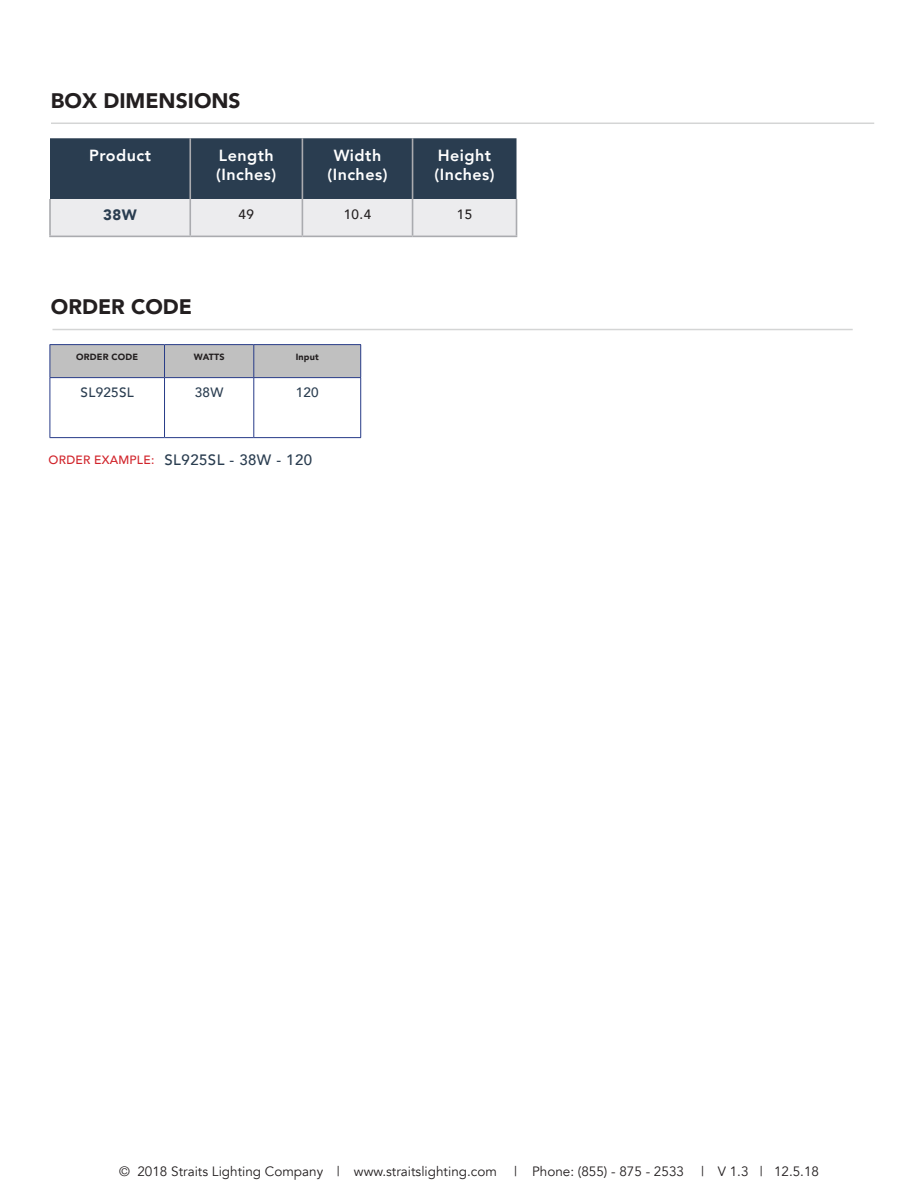
<style>
.page{position:relative;width:918px;height:1188px;background:#fff}
.page>*{position:absolute;margin:0;border:0;box-sizing:border-box;transform-origin:0 0}
.t1{font:900 21px "Avenir";color:#231f20}
.chart_text{font:800 16.05px "Avenir";letter-spacing:.03em;color:#fff}
.Chart_subheads{font:500 15px "Avenir";letter-spacing:.03em;color:#2a3d50}
.chart_text-2{font:900 15px "Avenir";color:#2a3d50}
.t2{font:13.5px "Avenir";color:#231f20}
.matrix_text_blue{font:500 13.5px "Avenir";letter-spacing:.02em;color:#2a3d50}
.chart_text-3{font:500 13.5px "Avenir";color:#231f20}
.matrix_subhead{font:500 12px "Avenir";letter-spacing:.02em;color:#d1232a}
.matrix_white_labels{font:900 9px "Avenir";letter-spacing:.02em;color:#231f20}
</style>
<div class="page">
<div style="left:51px;top:345px;width:309px;height:32px;background:#c0c0c0"></div>
<hr style="left:50px;top:344px;width:115px;height:1px;background:#273b88">
<hr style="left:50px;top:345px;width:1px;height:32px;background:#273b88">
<hr style="left:165px;top:344px;width:89px;height:1px;background:#273b88">
<hr style="left:164px;top:345px;width:1px;height:32px;background:#273b88">
<hr style="left:254px;top:344px;width:107px;height:1px;background:#273b88">
<hr style="left:253px;top:345px;width:1px;height:32px;background:#273b88">
<hr style="left:360px;top:345px;width:1px;height:32px;background:#273b88">
<hr style="left:50px;top:377px;width:115px;height:1px;background:#273b88">
<hr style="left:50px;top:378px;width:1px;height:59px;background:#273b88">
<hr style="left:165px;top:377px;width:89px;height:1px;background:#273b88">
<hr style="left:164px;top:378px;width:1px;height:59px;background:#273b88">
<hr style="left:254px;top:377px;width:107px;height:1px;background:#273b88">
<hr style="left:253px;top:378px;width:1px;height:59px;background:#273b88">
<hr style="left:360px;top:378px;width:1px;height:59px;background:#273b88">
<hr style="left:50px;top:437px;width:115px;height:1px;background:#273b88">
<hr style="left:165px;top:437px;width:89px;height:1px;background:#273b88">
<hr style="left:254px;top:437px;width:107px;height:1px;background:#273b88">
<hr style="left:52px;top:329px;width:801px;height:1px;background:#d4d5d5">
<hr style="left:51px;top:123px;width:823px;height:1px;background:#d4d5d5">
<svg style="left:50px;top:138px;width:467px;height:98px;background:#737f8b"></svg>
<hr style="left:189px;top:138px;width:2px;height:61px;background:#aaabaf">
<hr style="left:302px;top:138px;width:1px;height:61px;background:#aaabaf">
<hr style="left:412px;top:138px;width:1px;height:61px;background:#aaabaf">
<hr style="left:49px;top:199px;width:2px;height:37px;background:#aaabaf">
<hr style="left:189px;top:199px;width:2px;height:37px;background:#aaabaf">
<hr style="left:302px;top:199px;width:1px;height:37px;background:#aaabaf">
<hr style="left:412px;top:199px;width:1px;height:37px;background:#aaabaf">
<hr style="left:516px;top:199px;width:1px;height:37px;background:#aaabaf">
<hr style="left:49px;top:236px;width:141px;height:1px;background:#aaabaf">
<hr style="left:190px;top:236px;width:112px;height:1px;background:#aaabaf">
<hr style="left:302px;top:236px;width:111px;height:1px;background:#aaabaf">
<hr style="left:413px;top:236px;width:104px;height:1px;background:#aaabaf">
<p class="t1" style="left:51px;top:83px;width:191px">BOX DIMENSIONS</p>
<p class="chart_text" style="left:89px;top:143px;width:63px">Product</p>
<p class="chart_text" style="left:219px;top:143px;width:56px">Length</p>
<p class="chart_text" style="left:216px;top:162px;width:62px">(Inches)</p>
<p class="chart_text" style="left:334px;top:143px;width:49px">Width</p>
<p class="chart_text" style="left:327px;top:162px;width:62px">(Inches)</p>
<p class="chart_text" style="left:438px;top:143px;width:55px">Height</p>
<p class="chart_text" style="left:435px;top:162px;width:62px">(Inches)</p>
<p class="chart_text-2" style="left:103px;top:202px;width:35px">38W</p>
<p class="chart_text-3" style="left:239px;top:203px;width:17px">49</p>
<p class="chart_text-3" style="left:344px;top:203px;width:29px">10.4</p>
<p class="chart_text-3" style="left:457px;top:203px;width:17px">15</p>
<p class="t1" style="left:51px;top:289px;width:143px">ORDER CODE</p>
<p class="matrix_white_labels" style="left:76px;top:349px;width:64px">ORDER CODE</p>
<p class="matrix_white_labels" style="left:194px;top:349px;width:32px">WATTS</p>
<p class="matrix_white_labels" style="left:296px;top:349px;width:25px">Input</p>
<p class="matrix_text_blue" style="left:81px;top:381px;width:55px">SL925SL</p>
<p class="matrix_text_blue" style="left:195px;top:381px;width:30px">38W</p>
<p class="matrix_text_blue" style="left:296px;top:381px;width:25px">120</p>
<p class="matrix_subhead" style="left:49px;top:450px;width:107px">ORDER EXAMPLE:</p>
<p class="Chart_subheads" style="left:165px;top:447px;width:149px">SL925SL - 38W - 120</p>
<p class="t2" style="left:119px;top:1164px;width:379px">© 2018 Straits Lighting Company | www.straitslighting.com</p>
<p class="t2" style="left:514px;top:1164px;width:171px">| Phone: (855) - 875 - 2533</p>
<p class="t2" style="left:701px;top:1164px;width:119px">| V 1.3 | 12.5.18</p>
</div>
